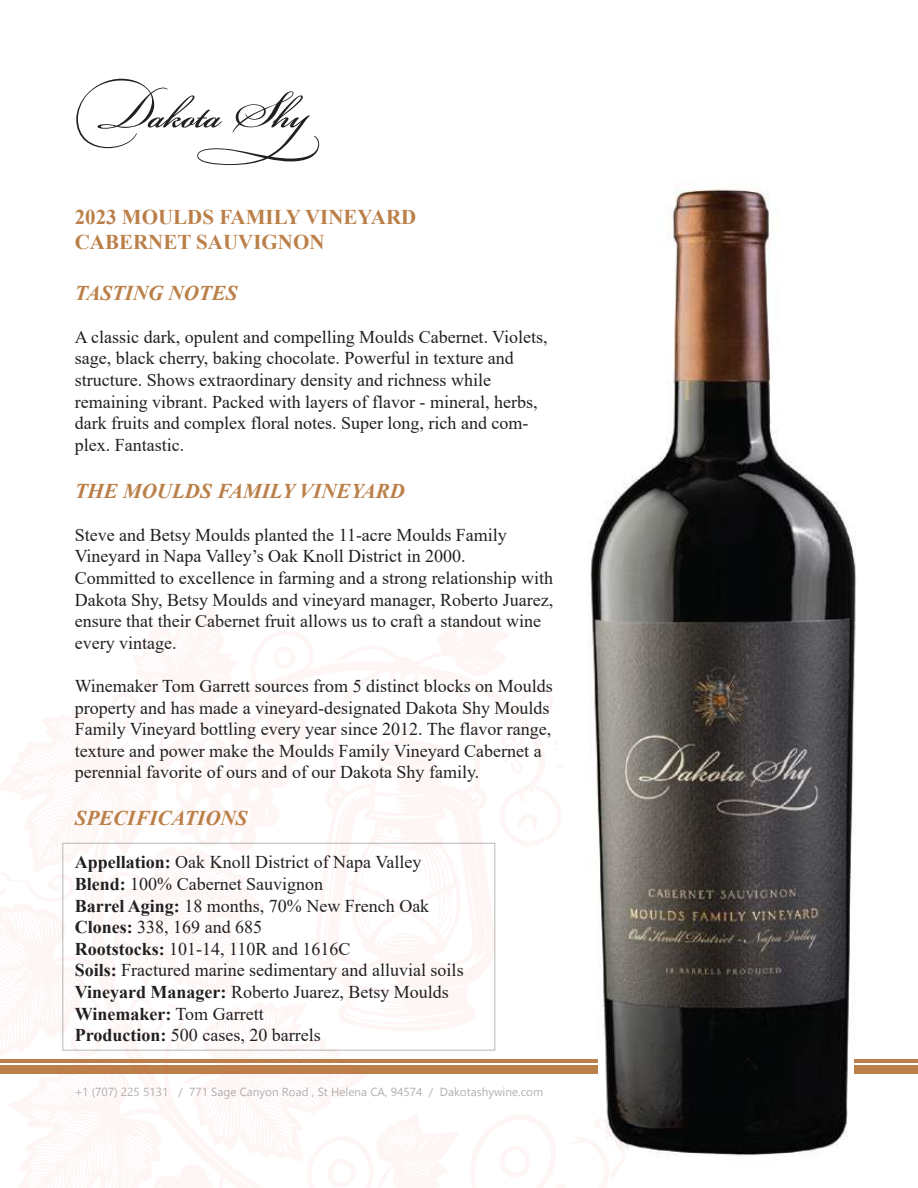
<style>
.page{position:relative;width:918px;height:1188px;background:#fff}
.page>*{position:absolute;margin:0;border:0;box-sizing:border-box;transform-origin:0 0}
.t1{font:italic 700 21px "Times New Roman";color:#bb8049}
.t2{font:700 21px/25.2px "Times New Roman";color:#bb8049}
.t3{font:18px/21.6px "Times New Roman";color:#221f20}
.t4{font:11.7px "Gadugi";color:#808184}
.s1{font-weight:700}
</style>
<div class="page">
<img style="left:590px;top:188px;width:266px;height:968px">
<div style="left:855px;top:1065px;width:63px;height:9px;background:#bb8049"></div>
<hr style="left:855px;top:1059px;width:63px;height:4px;background:#bb8049">
<svg style="left:76px;top:79px;width:243px;height:86px"></svg>
<svg style="left:0;top:618px;width:627px;height:496px"></svg>
<svg style="left:120px;top:925px;width:11px;height:15px"></svg>
<svg style="left:0;top:828px;width:81px;height:76px"></svg>
<svg style="left:590px;top:1114px;width:39px;height:42px"></svg>
<svg style="left:64px;top:1028px;width:38px;height:34px"></svg>
<svg style="left:553px;top:764px;width:13px;height:5px"></svg>
<svg style="left:551px;top:741px;width:7px;height:9px"></svg>
<svg style="left:420px;top:732px;width:18px;height:1px"></svg>
<svg style="left:517px;top:813px;width:22px;height:18px"></svg>
<svg style="left:267px;top:644px;width:34px;height:32px"></svg>
<svg style="left:364px;top:900px;width:12px;height:24px"></svg>
<svg style="left:384px;top:827px;width:9px;height:11px"></svg>
<svg style="left:151px;top:992px;width:310px;height:122px"></svg>
<svg style="left:106px;top:618px;width:142px;height:136px"></svg>
<p class="t2" style="left:75px;top:207px;width:343px">2023 MOULDS FAMILY VINEYARD<br>CABERNET SAUVIGNON</p>
<p class="t1" style="left:75px;top:280px;width:164px">TASTING NOTES</p>
<p class="t3" style="left:75px;top:328px;width:475px">A classic dark, opulent and compelling Moulds Cabernet. Violets, sage, black cherry, baking chocolate. Powerful in texture and structure. Shows extraordinary density and richness while remaining vibrant. Packed with layers of flavor - mineral, herbs, dark fruits and complex floral notes. Super long, rich and com&shy;plex. Fantastic.</p>
<p class="t1" style="left:75px;top:478px;width:332px">THE MOULDS FAMILY VINEYARD</p>
<p class="t3" style="left:75px;top:526px;width:480px">Steve and Betsy Moulds planted the 11-acre Moulds Family Vineyard in Napa Valleyís Oak Knoll District in 2000.<br>Committed to excellence in farming and a strong relationship with Dakota Shy, Betsy Moulds and vineyard manager, Roberto Juarez, ensure that their Cabernet fruit allows us to craft a standout wine every vintage.</p>
<p class="t3" style="left:75px;top:677px;width:480px">Winemaker Tom Garrett sources from 5 distinct blocks on Moulds property and has made a vineyard-designated Dakota Shy Moulds Family Vineyard bottling every year since 2012. The flavor range, texture and power make the Moulds Family Vineyard Cabernet a perennial favorite of ours and of our Dakota Shy family.</p>
<p class="t1" style="left:75px;top:806px;width:174px">SPECIFICATIONS</p>
<p class="t3" style="left:75px;top:853px;width:390px"><span class="s1">Appellation:</span> Oak Knoll District of Napa Valley <span class="s1">Blend:</span> 100% Cabernet Sauvignon<br><span class="s1">Barrel Aging:</span> 18 months, 70% New French Oak <span class="s1">Clones:</span> 338, 169 and 685<br><span class="s1">Rootstocks:</span> 101-14, 110R and 1616C<br><span class="s1">Soils:</span> Fractured marine sedimentary and alluvial soils <span class="s1">Vineyard Manager:</span> Roberto Juarez, Betsy Moulds <span class="s1">Winemaker:</span> Tom Garrett<br><span class="s1">Production:</span> 500 cases, 20 barrels</p>
<p class="t4" style="left:74px;top:1087px;width:470px">+1 (707) 225 5131 / 771 Sage Canyon Road , St Helena CA, 94574 / Dakotashywine.com</p>
</div>
